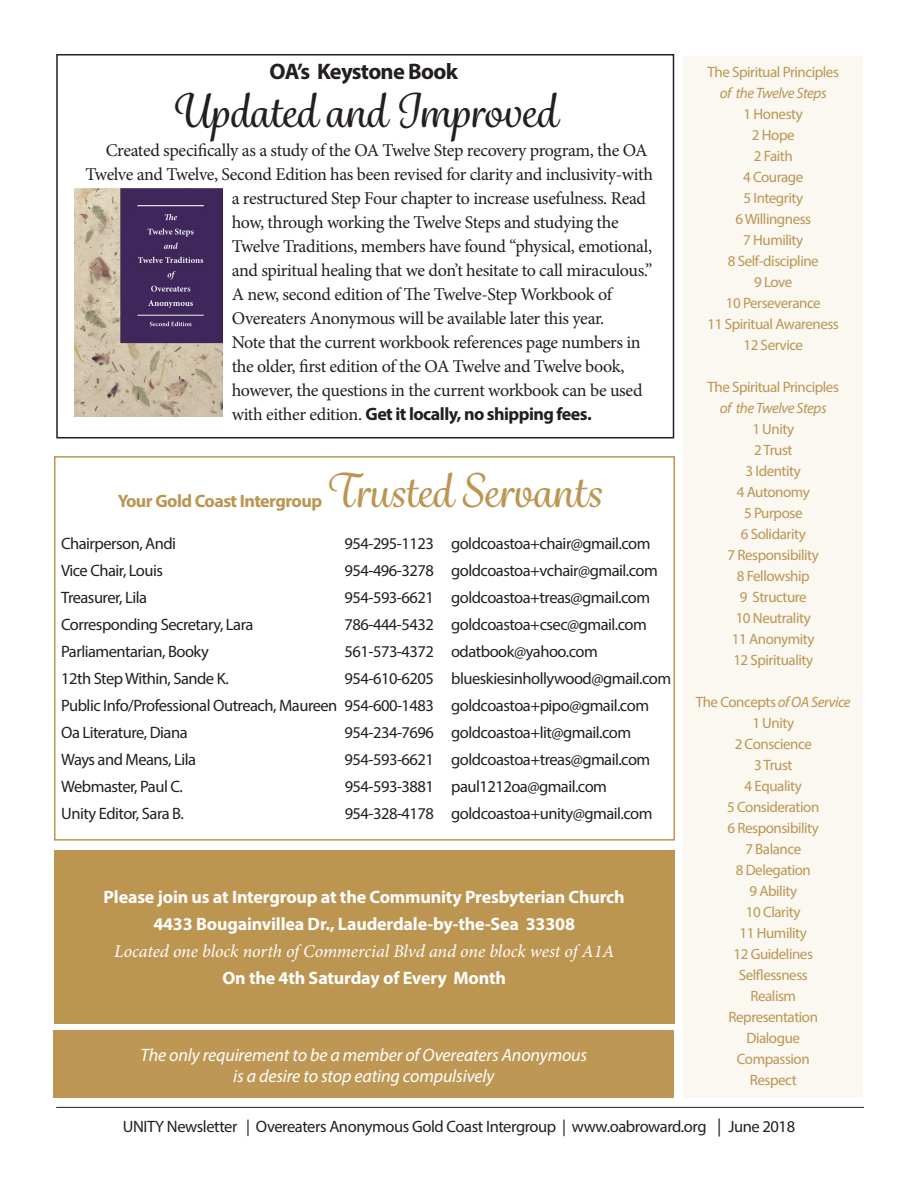
<style>
.page{position:relative;width:918px;height:1188px;background:#fff}
.page>*{position:absolute;margin:0;border:0;box-sizing:border-box;transform-origin:0 0}
.t1{font:500 45px "Grafolita Script";color:#231f20}
.t2{font:500 45px "Grafolita Script";color:#bc9551}
.t3{font:700 22.5px "Myriad Pro";letter-spacing:-.03em;color:#231f20}
.t4{font:18px "Minion Pro";letter-spacing:-.025em;color:#231f20}
.t5{font:700 18px/27px "Myriad Pro";letter-spacing:-.01em;color:#fff;text-align:center}
.t6{font:italic 18px/21px "Myriad Pro";letter-spacing:-.01em;color:#fff;text-align:center}
.t7{font:italic 18px "Minion Pro";letter-spacing:-.005em;color:#fff}
.t8{font:700 18px "Myriad Pro";letter-spacing:-.03em;color:#231f20}
.t9{font:700 18px "Myriad Pro";letter-spacing:-.03em;color:#bc9551}
.t10{font:16.5px/27px "Myriad Pro";letter-spacing:-.03em;color:#231f20}
.t11{font:15px/21px "Myriad Pro";letter-spacing:-.03em;color:#bc9551;text-align:center}
.t12{font:italic 15px "Myriad Pro";letter-spacing:-.03em;color:#bc9551}
.s1{font-style:italic}
.s2{font-size:18px}
.s3{font-family:"Minion Pro";font-weight:400}
</style>
<div class="page">
<div style="left:683px;top:56px;width:180px;height:1042px;background:#faf8f1"></div>
<div style="left:54px;top:850px;width:620px;height:173px;background:#bc9551"></div>
<div style="left:54px;top:456px;width:621px;height:385px;border:2px solid #bc9551"></div>
<div style="left:53px;top:1030px;width:621px;height:68px;background:#be9754"></div>
<hr style="left:56px;top:1107px;width:808px;height:1px;background:#231f20">
<div style="left:56px;top:54px;width:618px;height:384px;border:2px solid #231f20"></div>
<img style="left:75px;top:189px;width:147px;height:227px">
<h2 class="t3" style="left:270px;top:57px;width:190px">OA’s Keystone Book</h2>
<h1 class="t1" style="left:171px;top:82px;width:387px">Updated and Improved</h1>
<p class="t11" style="left:708px;top:61px;width:133px">The Spiritual Principles</p>
<p class="t12" style="left:720px;top:84px;width:108px">of the Twelve Steps</p>
<p class="t11" style="left:708px;top:103px;width:133px">1 Honesty<br>2 Hope<br>2 Faith<br>4 Courage<br>5 Integrity<br>6 Willingness<br>7 Humility<br>8 Self-discipline<br>9 Love<br>10 Perseverance<br>11 Spiritual Awareness<br>12 Service</p>
<p class="t11" style="left:708px;top:376px;width:133px">The Spiritual Principles</p>
<p class="t12" style="left:720px;top:399px;width:108px">of the Twelve Steps</p>
<p class="t11" style="left:728px;top:418px;width:93px">1 Unity<br>2 Trust<br>3 Identity<br>4 Autonomy<br>5 Purpose<br>6 Solidarity<br>7 Responsibility<br>8 Fellowship<br>9 Structure<br>10 Neutrality<br>11 Anonymity<br>12 Spirituality</p>
<p class="t11" style="left:696px;top:691px;width:156px">The Concepts <span class="s1">of OA Service<br></span>1 Unity<br>2 Conscience<br>3 Trust<br>4 Equality<br>5 Consideration<br>6 Responsibility<br>7 Balance<br>8 Delegation<br>9 Ability<br>10 Clarity<br>11 Humility<br>12 Guidelines<br>Selflessness<br>Realism<br>Representation<br>Dialogue<br>Compassion<br>Respect</p>
<p class="t10" style="left:123px;top:1113px;width:674px">UNITY Newsletter | Overeaters Anonymous Gold Coast Intergroup | www.oabroward.org <span class="s2">|</span> June 2018</p>
<p class="t4" style="left:106px;top:138px;width:543px">Created specifically as a study of the OA Twelve Step recovery program, the OA</p>
<p class="t4" style="left:85px;top:162px;width:569px">Twelve and Twelve, Second Edition has been revised for clarity and inclusivity-with</p>
<p class="t4" style="left:232px;top:186px;width:416px">a restructured Step Four chapter to increase usefulness. Read</p>
<p class="t4" style="left:232px;top:210px;width:389px">how, through working the Twelve Steps and studying the</p>
<p class="t4" style="left:232px;top:234px;width:422px">Twelve Traditions, members have found “physical, emotional,</p>
<p class="t4" style="left:232px;top:258px;width:422px">and spiritual healing that we don’t hesitate to call miraculous.”</p>
<p class="t4" style="left:232px;top:282px;width:382px">A new, second edition of The Twelve-Step Workbook of</p>
<p class="t4" style="left:232px;top:306px;width:374px">Overeaters Anonymous will be available later this year.</p>
<p class="t4" style="left:232px;top:330px;width:411px">Note that the current workbook references page numbers in</p>
<p class="t4" style="left:232px;top:354px;width:394px">the older, first edition of the OA Twelve and Twelve book,</p>
<p class="t4" style="left:232px;top:378px;width:412px">however, the questions in the current workbook can be used</p>
<p class="t8" style="left:232px;top:402px;width:361px"><span class="s3">with either edition.</span> Get it locally, no shipping fees.</p>
<h1 class="t2" style="left:325px;top:462px;width:278px">Trusted Servants</h1>
<p class="t9" style="left:118px;top:489px;width:206px">Your Gold Coast Intergroup</p>
<p class="t10" style="left:61px;top:529px;width:117px">Chairperson, Andi</p>
<p class="t10" style="left:345px;top:529px;width:308px">954-295-1123 goldcoastoa+chair@gmail.com</p>
<p class="t10" style="left:61px;top:556px;width:104px">Vice Chair, Louis</p>
<p class="t10" style="left:345px;top:556px;width:315px">954-496-3278 goldcoastoa+vchair@gmail.com</p>
<p class="t10" style="left:61px;top:583px;width:88px">Treasurer, Lila</p>
<p class="t10" style="left:345px;top:583px;width:307px">954-593-6621 goldcoastoa+treas@gmail.com</p>
<p class="t10" style="left:61px;top:610px;width:194px">Corresponding Secretary, Lara</p>
<p class="t10" style="left:345px;top:610px;width:304px">786-444-5432 goldcoastoa+csec@gmail.com</p>
<p class="t10" style="left:61px;top:637px;width:149px">Parliamentarian, Booky</p>
<p class="t10" style="left:345px;top:637px;width:255px">561-573-4372 odatbook@yahoo.com</p>
<p class="t10" style="left:61px;top:664px;width:169px">12th Step Within, Sande K.</p>
<p class="t10" style="left:61px;top:664px;width:612px;text-indent:283px">954-610-6205 blueskiesinhollywood@gmail.com<br>Public Info/Professional Outreach, Maureen 954-600-1483 goldcoastoa+pipo@gmail.com<br>Oa Literature, Diana</p>
<p class="t10" style="left:345px;top:718px;width:288px">954-234-7696 goldcoastoa+lit@gmail.com</p>
<p class="t10" style="left:61px;top:745px;width:136px">Ways and Means, Lila</p>
<p class="t10" style="left:345px;top:745px;width:307px">954-593-6621 goldcoastoa+treas@gmail.com</p>
<p class="t10" style="left:61px;top:772px;width:123px">Webmaster, Paul C.</p>
<p class="t10" style="left:345px;top:772px;width:264px">954-593-3881 paul1212oa@gmail.com</p>
<p class="t10" style="left:61px;top:799px;width:124px">Unity Editor, Sara B.</p>
<p class="t10" style="left:345px;top:799px;width:309px">954-328-4178 goldcoastoa+unity@gmail.com</p>
<p class="t5" style="left:104px;top:883px;width:523px">Please join us at Intergroup at the Community Presbyterian Church<br>4433 Bougainvillea Dr., Lauderdale-by-the-Sea 33308</p>
<p class="t7" style="left:114px;top:939px;width:502px">Located one block north of Commercial Blvd and one block west of A1A</p>
<p class="t5" style="left:222px;top:964px;width:285px">On the 4th Saturday of Every Month</p>
<p class="t6" style="left:140px;top:1044px;width:448px">The only requirement to be a member of Overeaters Anonymous is a desire to stop eating compulsively</p>
</div>
